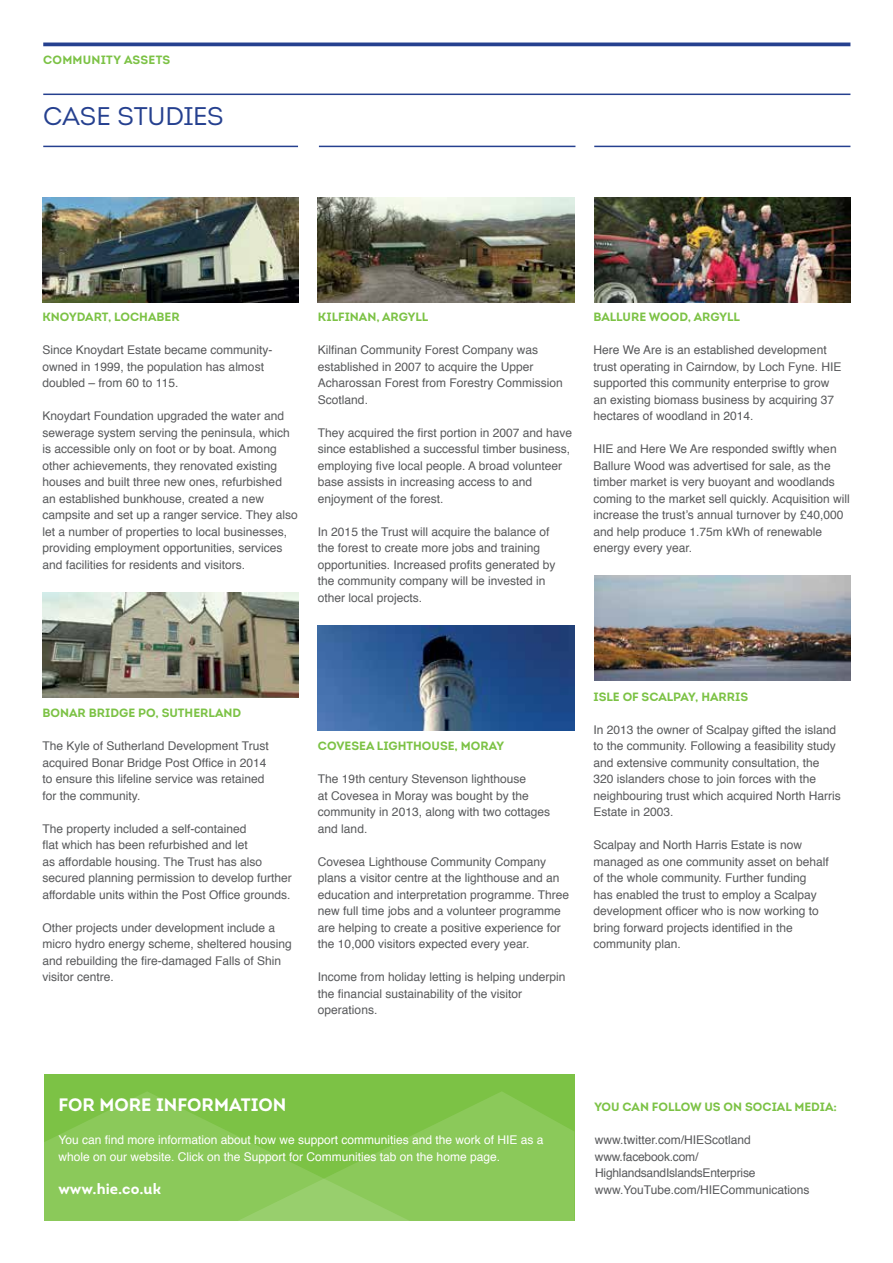
<style>
.page{position:relative;width:893px;height:1263px;background:#fff}
.page>*{position:absolute;margin:0;border:0;box-sizing:border-box;transform-origin:0 0}
.t1{font:25.5px "Intro";letter-spacing:-.01em;color:#25408f}
.t2{font:700 18px "Intro";color:#fff}
.t3{font:700 15px "Intro";color:#fff}
.t4{font:12px/16.5px "Helvetica";color:#58595b}
.t5{font:700 12px "Intro";color:#7cc245}
.t6{font:12px/16.5px "Helvetica";color:#fff}
.t7{font:700 12px "Intro";letter-spacing:.02em;color:#7cc245}
</style>
<div class="page">
<div style="left:44px;top:1074px;width:530px;height:146px;background:#7cc245"></div>
<svg style="left:44px;top:1092px;width:530px;height:129px;fill:#8bc95a"></svg>
<img style="left:318px;top:198px;width:256px;height:104px">
<hr style="left:43px;top:43px;width:807px;height:3px;background:#25408f">
<hr style="left:43px;top:94px;width:807px;height:1px;background:#25408f">
<hr style="left:43px;top:146px;width:255px;height:1px;background:#25408f">
<img style="left:43px;top:197px;width:256px;height:105px">
<img style="left:43px;top:593px;width:256px;height:104px">
<img style="left:594px;top:576px;width:256px;height:104px">
<hr style="left:319px;top:146px;width:256px;height:1px;background:#25408f">
<hr style="left:594px;top:146px;width:256px;height:1px;background:#25408f">
<img style="left:594px;top:198px;width:256px;height:104px">
<img style="left:318px;top:626px;width:256px;height:104px">
<p class="t7" style="left:43px;top:52px;width:129px">COMMUNITY ASSETS</p>
<h1 class="t1" style="left:43px;top:101px;width:182px">CASE STUDIES</h1>
<p class="t5" style="left:43px;top:309px;width:139px">KNOYDART, LOCHABER</p>
<p class="t4" style="left:43px;top:342px;width:232px">Since Knoydart Estate became community&shy;owned in 1999, the population has almost doubled – from 60 to 115.</p>
<p class="t4" style="left:43px;top:408px;width:257px">Knoydart Foundation upgraded the water and sewerage system serving the peninsula, which is accessible only on foot or by boat. Among other achievements, they renovated existing houses and built three new ones, refurbished an established bunkhouse, created a new campsite and set up a ranger service. They also let a number of properties to local businesses, providing employment opportunities, services and facilities for residents and visitors.</p>
<p class="t5" style="left:318px;top:309px;width:112px">KILFINAN, ARGYLL</p>
<p class="t4" style="left:318px;top:342px;width:246px">Kilfinan Community Forest Company was established in 2007 to acquire the Upper Acharossan Forest from Forestry Commission Scotland.</p>
<p class="t4" style="left:318px;top:425px;width:256px">They acquired the first portion in 2007 and have since established a successful timber business, employing five local people. A broad volunteer base assists in increasing access to and enjoyment of the forest.</p>
<p class="t4" style="left:318px;top:524px;width:239px">In 2015 the Trust will acquire the balance of the forest to create more jobs and training opportunities. Increased profits generated by the community company will be invested in other local projects.</p>
<p class="t5" style="left:593px;top:309px;width:148px">BALLURE WOOD, ARGYLL</p>
<p class="t4" style="left:593px;top:342px;width:250px">Here We Are is an established development trust operating in Cairndow, by Loch Fyne. HIE supported this community enterprise to grow an existing biomass business by acquiring 37 hectares of woodland in 2014.</p>
<p class="t4" style="left:593px;top:441px;width:258px">HIE and Here We Are responded swiftly when Ballure Wood was advertised for sale, as the timber market is very buoyant and woodlands coming to the market sell quickly. Acquisition will increase the trust’s annual turnover by £40,000 and help produce 1.75m kWh of renewable energy every year.</p>
<p class="t5" style="left:43px;top:705px;width:200px">BONAR BRIDGE PO, SUTHERLAND</p>
<p class="t4" style="left:43px;top:738px;width:228px">The Kyle of Sutherland Development Trust acquired Bonar Bridge Post Office in 2014 to ensure this lifeline service was retained for the community.</p>
<p class="t4" style="left:43px;top:821px;width:251px">The property included a self-contained<br>flat which has been refurbished and let<br>as affordable housing. The Trust has also secured planning permission to develop further affordable units within the Post Office grounds.</p>
<p class="t4" style="left:43px;top:920px;width:251px">Other projects under development include a micro hydro energy scheme, sheltered housing and rebuilding the fire-damaged Falls of Shin visitor centre.</p>
<p class="t5" style="left:318px;top:738px;width:188px">COVESEA LIGHTHOUSE, MORAY</p>
<p class="t4" style="left:318px;top:771px;width:234px">The 19th century Stevenson lighthouse<br>at Covesea in Moray was bought by the community in 2013, along with two cottages and land.</p>
<p class="t4" style="left:318px;top:854px;width:253px">Covesea Lighthouse Community Company plans a visitor centre at the lighthouse and an education and interpretation programme. Three new full time jobs and a volunteer programme are helping to create a positive experience for the 10,000 visitors expected every year.</p>
<p class="t4" style="left:318px;top:969px;width:249px">Income from holiday letting is helping underpin the financial sustainability of the visitor operations.</p>
<p class="t5" style="left:593px;top:689px;width:156px">ISLE OF SCALPAY, HARRIS</p>
<p class="t4" style="left:593px;top:722px;width:249px">In 2013 the owner of Scalpay gifted the island to the community. Following a feasibility study and extensive community consultation, the 320 islanders chose to join forces with the neighbouring trust which acquired North Harris Estate in 2003.</p>
<p class="t4" style="left:593px;top:837px;width:237px">Scalpay and North Harris Estate is now managed as one community asset on behalf of the whole community. Further funding has enabled the trust to employ a Scalpay development officer who is now working to bring forward projects identified in the community plan.</p>
<h2 class="t2" style="left:58px;top:1093px;width:229px">FOR MORE INFORMATION</h2>
<p class="t6" style="left:58px;top:1132px;width:487px">You can find more information about how we support communities and the work of HIE as a whole on our website. Click on the Support for Communities tab on the home page.</p>
<p class="t3" style="left:58px;top:1179px;width:104px">www.hie.co.uk</p>
<p class="t5" style="left:594px;top:1099px;width:244px">YOU CAN FOLLOW US ON SOCIAL MEDIA:</p>
<p class="t4" style="left:595px;top:1132px;width:216px">www.twitter.com/HIEScotland www.facebook.com/<br>HighlandsandIslandsEnterprise www.YouTube.com/HIECommunications</p>
</div>
